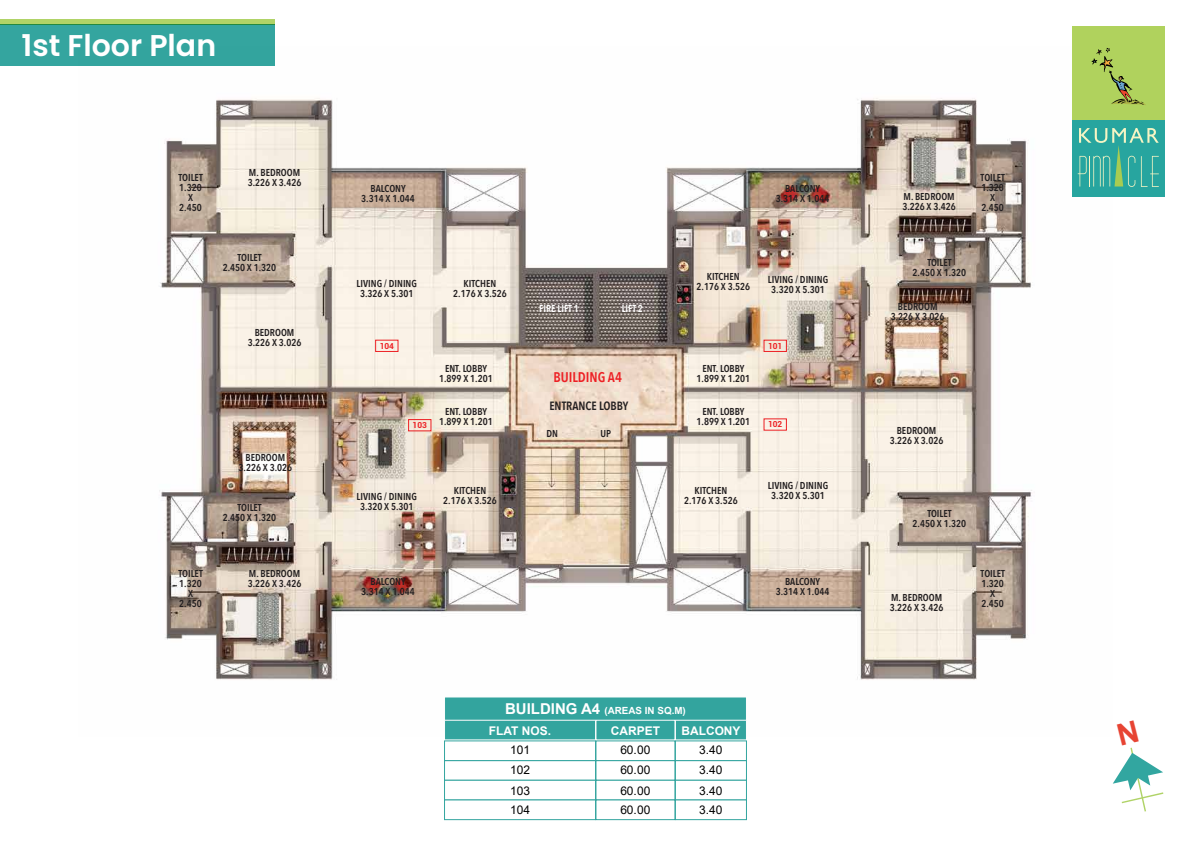
<style>
.page{position:relative;width:1191px;height:842px;background:#fff}
.page>*{position:absolute;margin:0;border:0;box-sizing:border-box;transform-origin:0 0}
.t1{font:600 30px "Poppins";color:#fff}
.t2{font:600 14px "Avenir Next Condensed";color:#ed2024}
.t3{font:12px/20.2px "Arial";color:#000;text-align:justify}
.t4{font:700 12px "Arial";color:#fff}
.t5{font:600 12px "Avenir Next Condensed";color:#231f20}
.t6{font:600 10px/10px "Avenir Next Condensed";color:#231f20;text-align:center}
.t7{font:600 10px "Avenir Next Condensed";color:#fff}
.t8{font:700 9.8px "Arial";color:#fff}
.t9{font:700 8.3px "Roboto";color:#ed2024}
.s1{font-size:15px}
</style>
<div class="page">
<img style="left:159px;top:98px;width:953px;height:582px">
<div style="left:1072px;top:26px;width:93px;height:94px;background:#b0d25d"></div>
<div style="left:1072px;top:120px;width:93px;height:76px;background:#27a59f"></div>
<svg style="left:1091px;top:48px;width:55px;height:57px"></svg>
<svg style="left:1077px;top:128px;width:81px;height:59px"></svg>
<div style="left:0;top:25px;width:275px;height:41px;background:#34a59f"></div>
<div style="left:675px;top:760px;width:72px;height:21px;background:#fff;border:1px solid #33a59f"></div>
<div style="left:444px;top:780px;width:152px;height:20px;background:#fff;border:1px solid #33a59f"></div>
<div style="left:595px;top:780px;width:80px;height:20px;background:#fff;border:1px solid #33a59f"></div>
<div style="left:675px;top:780px;width:72px;height:20px;background:#fff;border:1px solid #33a59f"></div>
<div style="left:444px;top:799px;width:152px;height:21px;background:#fff;border:1px solid #33a59f"></div>
<div style="left:595px;top:799px;width:80px;height:21px;background:#fff;border:1px solid #33a59f"></div>
<div style="left:675px;top:799px;width:72px;height:21px;background:#fff;border:1px solid #33a59f"></div>
<div style="left:444px;top:740px;width:152px;height:21px;background:#fff;border:1px solid #33a59f"></div>
<div style="left:595px;top:740px;width:80px;height:21px;background:#fff;border:1px solid #33a59f"></div>
<div style="left:675px;top:740px;width:72px;height:21px;background:#fff;border:1px solid #33a59f"></div>
<div style="left:444px;top:696px;width:303px;height:25px;background:#34a59f;border:1px solid #fff"></div>
<div style="left:444px;top:720px;width:152px;height:20px;background:#34a59f;border:1px solid #fff"></div>
<div style="left:595px;top:720px;width:80px;height:20px;background:#34a59f;border:1px solid #fff"></div>
<div style="left:675px;top:720px;width:72px;height:20px;background:#34a59f;border:1px solid #fff"></div>
<div style="left:375px;top:340px;width:23px;height:12px;border:1px solid #ed2024"></div>
<div style="left:408px;top:419px;width:23px;height:12px;border:1px solid #ed2024"></div>
<div style="left:763px;top:340px;width:24px;height:12px;border:1px solid #ed2024"></div>
<div style="left:0;top:19px;width:275px;height:6px;background:#b0d367"></div>
<svg style="left:1113px;top:747px;width:50px;height:64px"></svg>
<h1 class="t1" style="left:22px;top:28px;width:196px">1st Floor Plan</h1>
<p class="t6" style="left:248px;top:168px;width:55px;text-align:left">M. BEDROOM<br>3.226 X 3.426</p>
<p class="t6" style="left:178px;top:173px;width:26px">TOILET<br>1.320<br>X<br>2.450</p>
<p class="t6" style="left:980px;top:173px;width:26px">TOILET<br>1.320<br>X<br>2.450</p>
<p class="t6" style="left:361px;top:184px;width:55px">BALCONY<br>3.314 X 1.044</p>
<p class="t6" style="left:775px;top:184px;width:55px">BALCONY<br>3.314 X 1.044</p>
<p class="t6" style="left:902px;top:192px;width:55px;text-align:left">M. BEDROOM<br>3.226 X 3.426</p>
<p class="t6" style="left:223px;top:252px;width:55px">TOILET<br>2.450 X 1.320</p>
<p class="t6" style="left:912px;top:258px;width:55px">TOILET<br>2.450 X 1.320</p>
<p class="t6" style="left:453px;top:278px;width:55px">KITCHEN<br>2.176 X 3.526</p>
<p class="t6" style="left:696px;top:271px;width:55px">KITCHEN<br>2.176 X 3.526</p>
<p class="t6" style="left:357px;top:278px;width:62px">LIVING / DINING<br>3.326 X 5.301</p>
<p class="t6" style="left:768px;top:274px;width:62px">LIVING / DINING<br>3.320 X 5.301</p>
<p class="t6" style="left:248px;top:327px;width:55px">BEDROOM<br>3.226 X 3.026</p>
<p class="t6" style="left:238px;top:452px;width:55px">BEDROOM<br>3.226 X 3.026</p>
<p class="t9" style="left:380px;top:340px;width:16px">104</p>
<p class="t7" style="left:539px;top:302px;width:41px">FIRE LIFT 1</p>
<p class="t7" style="left:621px;top:302px;width:23px">LIFT 2</p>
<p class="t9" style="left:413px;top:419px;width:16px">103</p>
<p class="t6" style="left:439px;top:363px;width:55px">ENT. LOBBY<br>1.899 X 1.201</p>
<p class="t6" style="left:696px;top:363px;width:55px">ENT. LOBBY<br>1.899 X 1.201</p>
<p class="t6" style="left:439px;top:407px;width:55px">ENT. LOBBY<br>1.899 X 1.201</p>
<p class="t6" style="left:546px;top:428px;width:13px">DN</p>
<p class="t6" style="left:600px;top:428px;width:12px">UP</p>
<h2 class="t2" style="left:553px;top:368px;width:70px">BUILDING A4</h2>
<p class="t5" style="left:549px;top:398px;width:80px">ENTRANCE LOBBY</p>
<p class="t6" style="left:696px;top:407px;width:55px">ENT. LOBBY<br>1.899 X 1.201</p>
<p class="t9" style="left:768px;top:340px;width:16px">101</p>
<p class="t9" style="left:768px;top:419px;width:16px">102</p>
<p class="t6" style="left:891px;top:301px;width:55px">BEDROOM<br>3.226 X 3.026</p>
<p class="t6" style="left:889px;top:425px;width:55px">BEDROOM<br>3.226 X 3.026</p>
<p class="t6" style="left:768px;top:480px;width:62px">LIVING / DINING<br>3.320 X 5.301</p>
<p class="t6" style="left:443px;top:485px;width:55px">KITCHEN<br>2.176 X 3.526</p>
<p class="t6" style="left:684px;top:485px;width:55px">KITCHEN<br>2.176 X 3.526</p>
<p class="t6" style="left:357px;top:491px;width:62px">LIVING / DINING<br>3.320 X 5.301</p>
<p class="t6" style="left:223px;top:503px;width:55px">TOILET<br>2.450 X 1.320</p>
<p class="t6" style="left:912px;top:508px;width:55px">TOILET<br>2.450 X 1.320</p>
<p class="t6" style="left:178px;top:569px;width:26px">TOILET<br>1.320<br>X<br>2.450</p>
<p class="t6" style="left:980px;top:569px;width:26px">TOILET<br>1.320<br>X<br>2.450</p>
<p class="t6" style="left:248px;top:569px;width:55px;text-align:left">M. BEDROOM<br>3.226 X 3.426</p>
<p class="t6" style="left:361px;top:577px;width:55px">BALCONY<br>3.314 X 1.044</p>
<p class="t6" style="left:775px;top:577px;width:55px">BALCONY<br>3.314 X 1.044</p>
<p class="t6" style="left:889px;top:593px;width:55px;text-align:left">M. BEDROOM<br>3.226 X 3.426</p>
<p class="t8" style="left:505px;top:704px;width:182px"><span class="s1">BUILDING A4</span> (AREAS IN SQ.M)</p>
<p class="t4" style="left:489px;top:722px;width:64px">FLAT NOS.</p>
<p class="t4" style="left:611px;top:722px;width:51px">CARPET</p>
<p class="t4" style="left:681px;top:722px;width:61px">BALCONY</p>
<p class="t3" style="left:510px;top:739px;width:21px">101<br>102<br>103<br>104</p>
<p class="t3" style="left:620px;top:739px;width:31px">60.00<br>60.00<br>60.00<br>60.00</p>
<p class="t3" style="left:699px;top:739px;width:25px">3.40<br>3.40<br>3.40<br>3.40</p>
</div>
